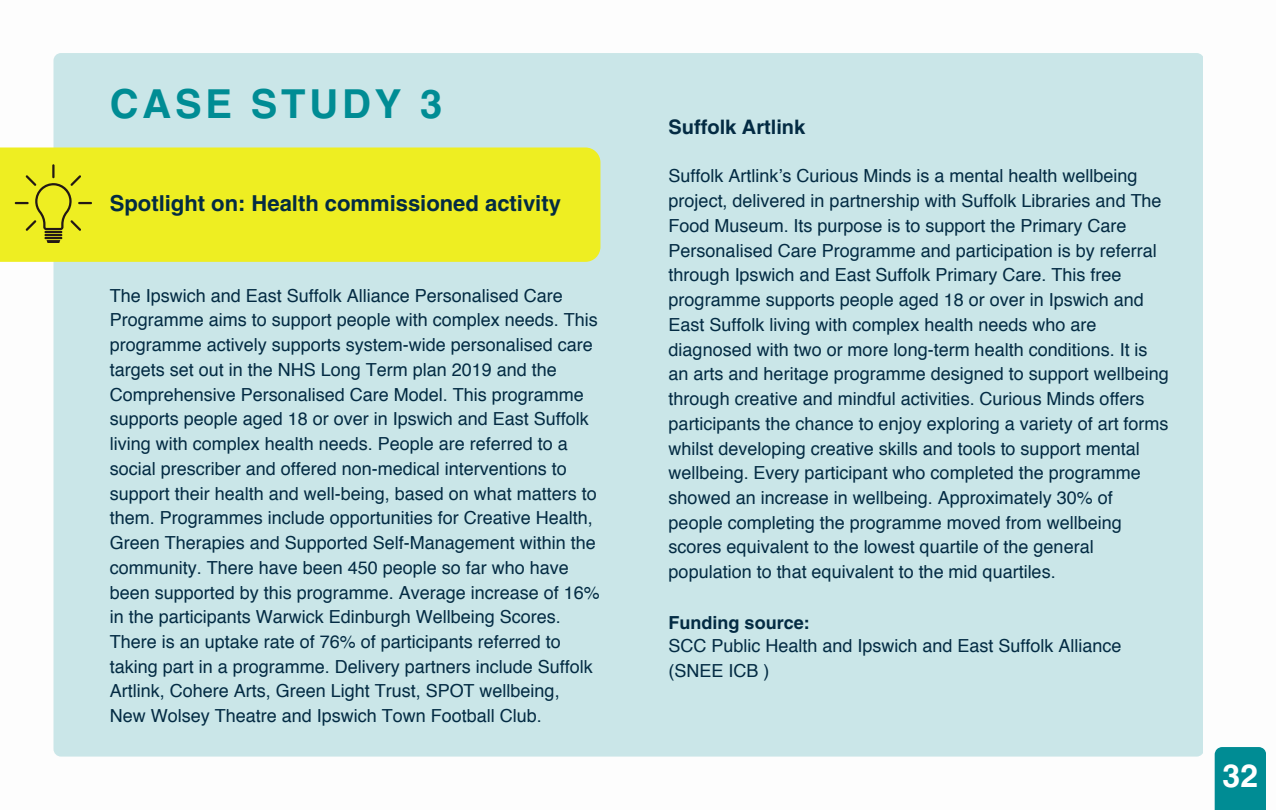
<style>
.page{position:relative;width:1276px;height:810px;background:#fff}
.page>*{position:absolute;margin:0;border:0;box-sizing:border-box;transform-origin:0 0}
.t1{font:700 40px "Helvetica";letter-spacing:.095em;color:#008c94}
.t2{font:700 32px "Helvetica";color:#fff}
.t3{font:700 22px "Helvetica";color:#032b43}
.t4{font:700 20px "Helvetica";color:#032b43}
.t5{font:18px/24.7px "Helvetica";color:#032b43}
.t6{font:700 18px "Helvetica";color:#032b43}
</style>
<div class="page">
<div style="left:53px;top:53px;width:1149px;height:704px;background:#cae6e8"></div>
<div style="left:0;top:147px;width:600px;height:115px;background:#ee2"></div>
<svg style="left:15px;top:164px;width:77px;height:79px"></svg>
<div style="left:1214px;top:747px;width:51px;height:63px;background:#008c94"></div>
<h1 class="t1" style="left:110px;top:79px;width:334px">CASE STUDY 3</h1>
<p class="t3" style="left:110px;top:190px;width:452px">Spotlight on: Health commissioned activity</p>
<p class="t5" style="left:110px;top:284px;width:491px">The Ipswich and East Suffolk Alliance Personalised Care Programme aims to support people with complex needs. This programme actively supports system-wide personalised care targets set out in the NHS Long Term plan 2019 and the Comprehensive Personalised Care Model. This programme supports people aged 18 or over in Ipswich and East Suffolk living with complex health needs. People are referred to a social prescriber and offered non-medical interventions to support their health and well-being, based on what matters to them. Programmes include opportunities for Creative Health, Green Therapies and Supported Self-Management within the community. There have been 450 people so far who have been supported by this programme. Average increase of 16% in the participants Warwick Edinburgh Wellbeing Scores.<br>There is an uptake rate of 76% of participants referred to taking part in a programme. Delivery partners include Suffolk Artlink, Cohere Arts, Green Light Trust, SPOT wellbeing, New Wolsey Theatre and Ipswich Town Football Club.</p>
<p class="t4" style="left:668px;top:114px;width:138px">Suffolk Artlink</p>
<p class="t5" style="left:668px;top:165px;width:501px">Suffolk Artlink’s Curious Minds is a mental health wellbeing project, delivered in partnership with Suffolk Libraries and The Food Museum. Its purpose is to support the Primary Care Personalised Care Programme and participation is by referral through Ipswich and East Suffolk Primary Care. This free programme supports people aged 18 or over in Ipswich and East Suffolk living with complex health needs who are diagnosed with two or more long-term health conditions. It is an arts and heritage programme designed to support wellbeing through creative and mindful activities. Curious Minds offers participants the chance to enjoy exploring a variety of art forms whilst developing creative skills and tools to support mental wellbeing. Every participant who completed the programme showed an increase in wellbeing. Approximately 30% of people completing the programme moved from wellbeing scores equivalent to the lowest quartile of the general population to that equivalent to the mid quartiles.</p>
<p class="t6" style="left:668px;top:612px;width:142px">Funding source:</p>
<p class="t5" style="left:668px;top:635px;width:454px">SCC Public Health and Ipswich and East Suffolk Alliance (SNEE ICB )</p>
<h2 class="t2" style="left:1222px;top:756px;width:37px">32</h2>
</div>
